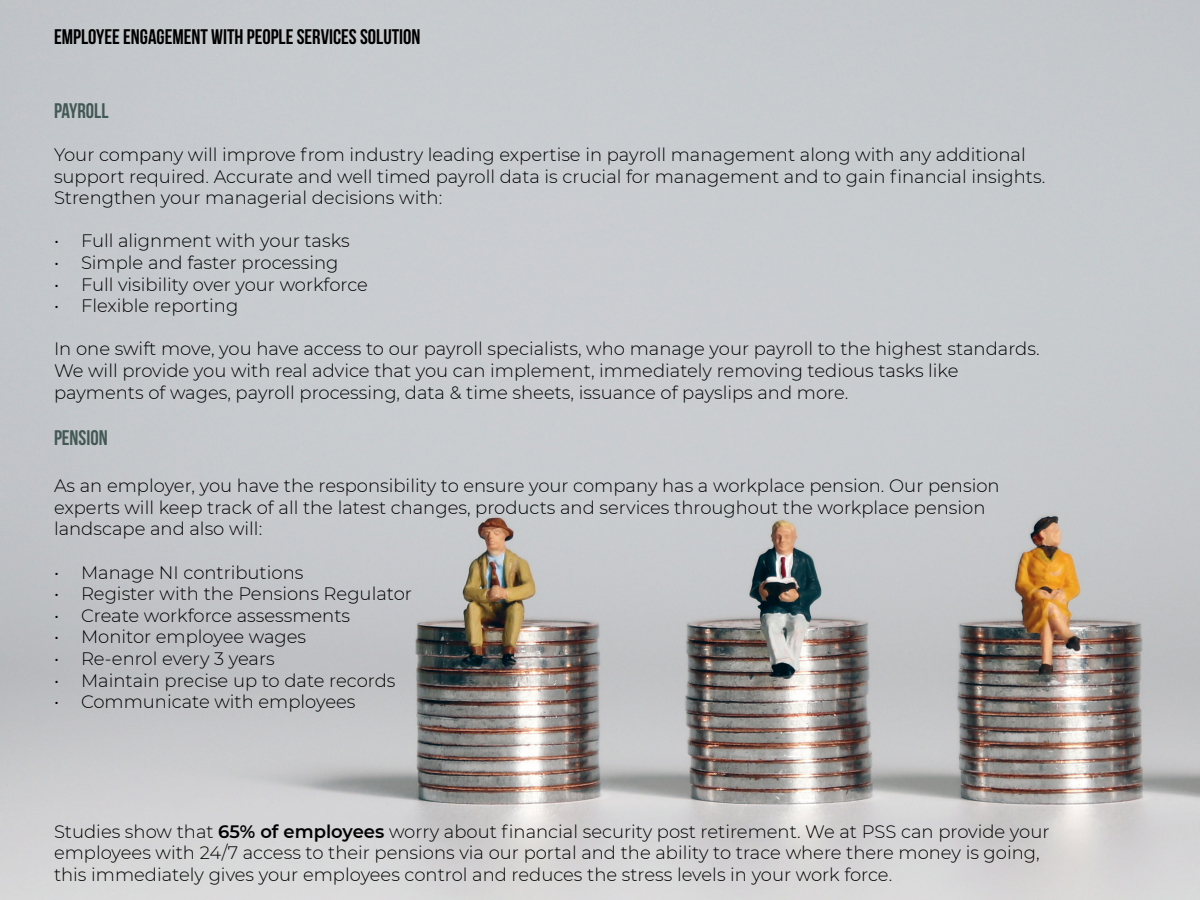
<style>
.page{position:relative;width:1200px;height:900px;background:#fff}
.page>*{position:absolute;margin:0;border:0;box-sizing:border-box;transform-origin:0 0}
.t1{font:700 21px "Bebas Neue";color:#000}
.t2{font:700 21px "Bebas Neue";color:#435955}
.t3{font:300 18px/21.6px "Montserrat";color:#000}
.s1{font-weight:600}
</style>
<div class="page">
<img style="left:0;top:0;width:1200px;height:900px">
<p class="t1" style="left:54px;top:25px;width:368px">EMPLOYEE ENGAGEMENT WITH PEOPLE SERVICES SOLUTION</p>
<p class="t2" style="left:54px;top:99px;width:56px">PAYROLL</p>
<p class="t3" style="left:54px;top:143px;width:993px">Your company will improve from industry leading expertise in payroll management along with any additional support required. Accurate and well timed payroll data is crucial for management and to gain financial insights.</p>
<p class="t3" style="left:54px;top:186px;width:390px">Strengthen your managerial decisions with:</p>
<p class="t3" style="left:54px;top:230px;width:297px">• Full alignment with your tasks</p>
<p class="t3" style="left:54px;top:251px;width:286px">• Simple and faster processing</p>
<p class="t3" style="left:54px;top:273px;width:315px">• Full visibility over your workforce</p>
<p class="t3" style="left:54px;top:294px;width:186px">• Flexible reporting</p>
<p class="t3" style="left:54px;top:338px;width:987px">In one swift move, you have access to our payroll specialists, who manage your payroll to the highest standards.<br>We will provide you with real advice that you can implement, immediately removing tedious tasks like</p>
<p class="t3" style="left:54px;top:381px;width:796px">payments of wages, payroll processing, data &amp; time sheets, issuance of payslips and more.</p>
<p class="t2" style="left:54px;top:427px;width:55px">PENSION</p>
<p class="t3" style="left:54px;top:474px;width:947px">As an employer, you have the responsibility to ensure your company has a workplace pension. Our pension</p>
<p class="t3" style="left:54px;top:496px;width:933px">experts will keep track of all the latest changes, products and services throughout the workplace pension</p>
<p class="t3" style="left:54px;top:518px;width:210px">landscape and also will:</p>
<p class="t3" style="left:54px;top:561px;width:251px">• Manage NI contributions</p>
<p class="t3" style="left:54px;top:582px;width:359px">• Register with the Pensions Regulator</p>
<p class="t3" style="left:54px;top:604px;width:298px">• Create workforce assessments</p>
<p class="t3" style="left:54px;top:626px;width:254px">• Monitor employee wages</p>
<p class="t3" style="left:54px;top:647px;width:222px">• Re-enrol every 3 years</p>
<p class="t3" style="left:54px;top:669px;width:343px">• Maintain precise up to date records</p>
<p class="t3" style="left:54px;top:690px;width:303px">• Communicate with employees</p>
<p class="t3" style="left:54px;top:820px;width:997px">Studies show that <span class="s1">65% of employees</span> worry about financial security post retirement. We at PSS can provide your</p>
<p class="t3" style="left:54px;top:842px;width:987px">employees with 24/7 access to their pensions via our portal and the ability to trace where there money is going, this immediately gives your employees control and reduces the stress levels in your work force.</p>
</div>
